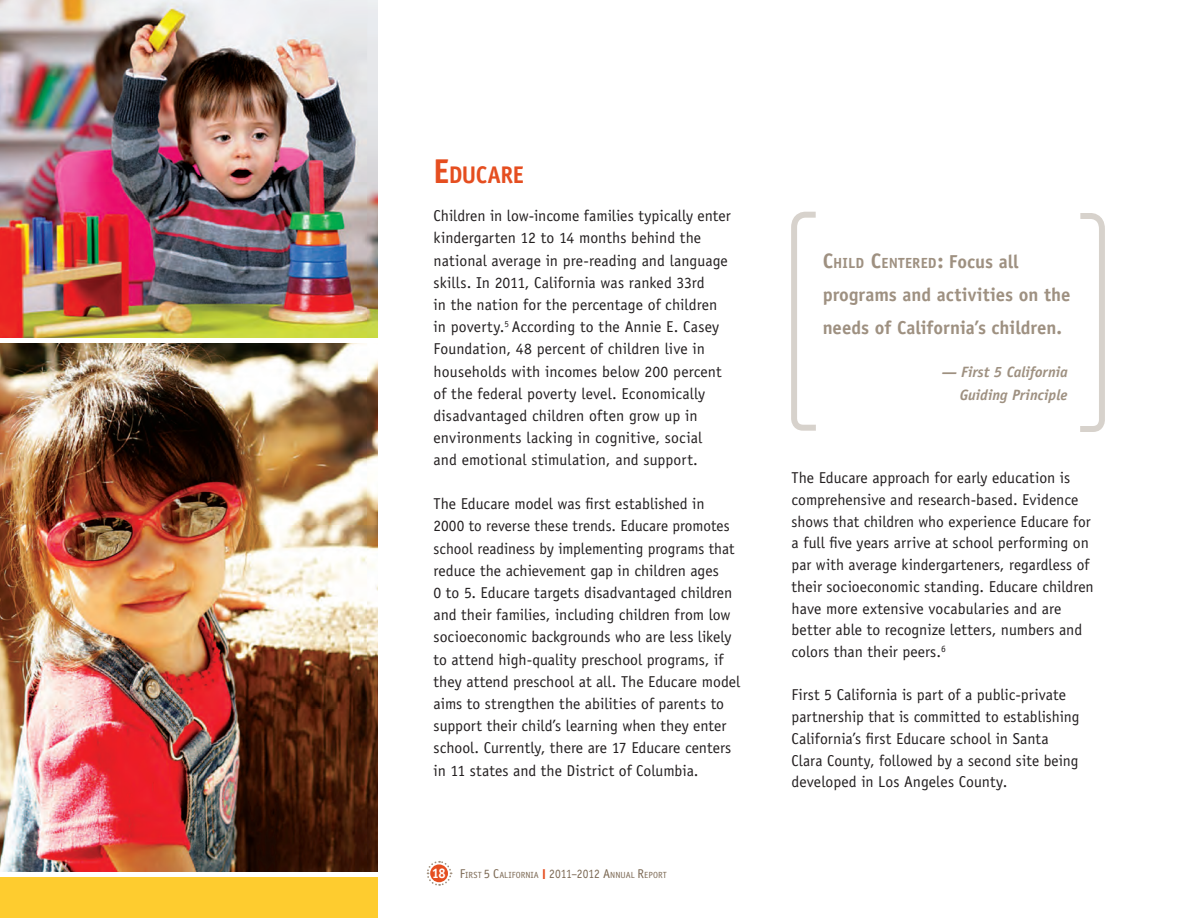
<style>
.page{position:relative;width:1188px;height:918px;background:#fff}
.page>*{position:absolute;margin:0;border:0;box-sizing:border-box;transform-origin:0 0}
.t1{font:700 24.15px "Officina Sans";letter-spacing:-.02em;color:#e54e20;scale:.95 1}
.t2{font:700 18.75px/33px "Officina Sans";color:#7c6954}
.t3{font:15.75px/22.2px "Officina Sans";color:#231f20}
.t4{font:italic 700 15px/22.5px "Officina Sans";color:#7c6954;text-align:right}
.t5{font:700 14.7px "Officina Sans";letter-spacing:.005em;color:#7c6954}
.t6{font:8.85px "Officina Sans";letter-spacing:.005em;color:#7c6954}
.s1{font-size:34.5px}
.s2{font-weight:700;font-size:13.95px;color:#fff}
.s3{font-size:12.75px}
.s4{font-family:"Helvetica Neue";font-weight:700;font-stretch:condensed;font-size:13.65px;color:#e54e20}
.s5{font-size:21px}
.s6{font-size:18.75px}
</style>
<div class="page">
<div style="left:0;top:878px;width:378px;height:40px;background:#fecc2f"></div>
<img style="left:0;top:343px;width:378px;height:529px">
<img style="left:0;top:0;width:378px;height:337px">
<svg style="left:426px;top:861px;width:27px;height:25px"></svg>
<div style="left:430px;top:864px;width:18px;height:18px;background:#e54e20;border-radius:50%"></div>
<svg style="left:791px;top:211px;width:25px;height:220px"></svg>
<svg style="left:1080px;top:213px;width:25px;height:219px"></svg>
<h3 class="t1" style="left:434px;top:159px;width:97px"><span class="s1">E</span>DUCARE</h3>
<p class="t3" style="left:434px;top:205px;width:299px">Children in low-income families typically enter kindergarten 12 to 14 months behind the national average in pre-reading and language skills. In 2011, California was ranked 33rd<br>in the nation for the percentage of children in poverty.<sup>5</sup> According to the Annie E. Casey Foundation, 48 percent of children live in households with incomes below 200 percent of the federal poverty level. Economically disadvantaged children often grow up in environments lacking in cognitive, social<br>and emotional stimulation, and support.</p>
<p class="t3" style="left:434px;top:493px;width:308px">The Educare model was frst established in<br>2000 to reverse these trends. Educare promotes school readiness by implementing programs that reduce the achievement gap in children ages<br>0 to 5. Educare targets disadvantaged children and their families, including children from low socioeconomic backgrounds who are less likely to attend high-quality preschool programs, if they attend preschool at all. The Educare model aims to strengthen the abilities of parents to support their child’s learning when they enter school. Currently, there are 17 Educare centers in 11 states and the District of Columbia.</p>
<p class="t6" style="left:432px;top:869px;width:236px"><span class="s2">18</span> <span class="s3">F</span>IRST <span class="s3">5 C</span>ALIFORNIA <span class="s4">i</span> <span class="s3">2011–2012 A</span>NNUAL <span class="s3">R</span>EPORT</p>
<p class="t5" style="left:823px;top:254px;width:198px"><span class="s5">C</span>HILD <span class="s5">C</span>ENTERED<span class="s5">:</span> <span class="s6">Focus all</span></p>
<p class="t2" style="left:823px;top:278px;width:249px">programs and activities on the needs of California’s children.</p>
<p class="t4" style="left:942px;top:361px;width:128px">— First 5 California<br>Guiding Principle</p>
<p class="t3" style="left:792px;top:467px;width:304px;line-height:21.8px">The Educare approach for early education is comprehensive and research-based. Evidence shows that children who experience Educare for a full fve years arrive at school performing on par with average kindergarteners, regardless of their socioeconomic standing. Educare children have more extensive vocabularies and are better able to recognize letters, numbers and colors than their peers.<sup>6</sup></p>
<p class="t3" style="left:792px;top:684px;width:290px;line-height:21.8px">First 5 California is part of a public-private partnership that is committed to establishing California’s frst Educare school in Santa Clara County, followed by a second site being developed in Los Angeles County.</p>
</div>
